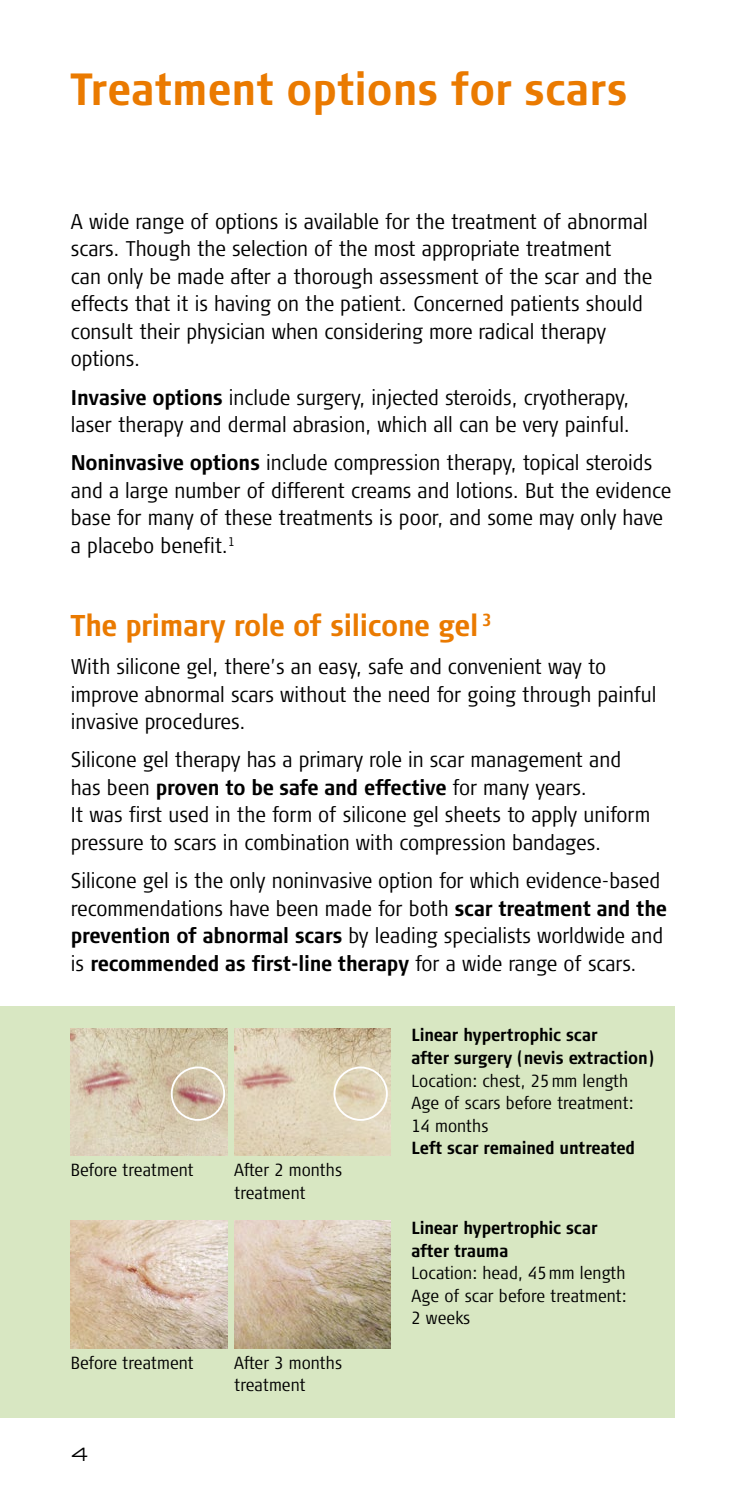
<style>
.page{position:relative;width:745px;height:1489px;background:#fff}
.page>*{position:absolute;margin:0;border:0;box-sizing:border-box;transform-origin:0 0}
.t1{font:700 condensed 45px "Signa Pro";color:#ea7a00}
.t2{font:700 condensed 30px "Signa Pro";letter-spacing:-.015em;color:#ea7a00}
.t3{font:300 condensed 21.25px/27.5px "Signa Pro";color:#000}
.t4{font:300 20px "Q Type Pro Semi Extd";color:#000}
.t5{font:300 condensed 17.5px/22.5px "Signa Pro";letter-spacing:.005em;color:#000}
.t6{font:700 condensed 17.5px/22.5px "Signa Pro";letter-spacing:-.005em;color:#000}
.s1{font-weight:700}
</style>
<div class="page">
<div style="left:0;top:1006px;width:673px;height:411px;background:#d8e7c2"></div>
<img style="left:71px;top:1028px;width:156px;height:127px">
<img style="left:71px;top:1220px;width:156px;height:128px">
<img style="left:234px;top:1028px;width:156px;height:127px">
<img style="left:234px;top:1220px;width:156px;height:128px">
<div style="left:171px;top:1066px;width:54px;height:54px;border:2px solid #fff;border-radius:50%"></div>
<div style="left:333px;top:1066px;width:54px;height:54px;border:2px solid #fff;border-radius:50%"></div>
<h1 class="t1" style="left:71px;top:62px;width:557px">Treatment options for scars</h1>
<p class="t3" style="left:71px;top:208px;width:582px">A wide range of options is available for the treatment of abnormal scars. Though the selection of the most appropriate treatment<br>can only be made after a thorough assessment of the scar and the effects that it is having on the patient. Concerned patients should consult their physician when considering more radical therapy options.</p>
<p class="t3" style="left:71px;top:383px;width:560px"><span class="s1">Invasive options</span> include surgery, injected steroids, cryotherapy, laser therapy and dermal abrasion, which all can be very painful.</p>
<p class="t3" style="left:71px;top:449px;width:601px"><span class="s1">Noninvasive options</span> include compression therapy, topical steroids and a large number of different creams and lotions. But the evidence base for many of these treatments is poor, and some may only have a placebo benefit.<sup>1</sup></p>
<h2 class="t2" style="left:71px;top:607px;width:422px">The primary role of silicone gel <sup>3</sup></h2>
<p class="t3" style="left:71px;top:653px;width:586px">With silicone gel, there’s an easy, safe and convenient way to improve abnormal scars without the need for going through painful invasive procedures.</p>
<p class="t3" style="left:71px;top:746px;width:580px">Silicone gel therapy has a primary role in scar management and has been <span class="s1">proven to be safe and effective</span> for many years.<br>It was first used in the form of silicone gel sheets to apply uniform pressure to scars in combination with compression bandages.</p>
<p class="t3" style="left:71px;top:866px;width:597px">Silicone gel is the only noninvasive option for which evidence-based recommendations have been made for both <span class="s1">scar treatment and the prevention of abnormal scars</span> by leading specialists worldwide and is <span class="s1">recommended as first-line therapy</span> for a wide range of scars.</p>
<p class="t5" style="left:71px;top:1158px;width:124px">Before treatment</p>
<p class="t5" style="left:234px;top:1158px;width:109px">After 2 months treatment</p>
<p class="t5" style="left:71px;top:1351px;width:124px">Before treatment</p>
<p class="t4" style="left:71px;top:1442px;width:19px">4</p>
<p class="t5" style="left:234px;top:1351px;width:109px">After 3 months treatment</p>
<p class="t6" style="left:411px;top:1024px;width:244px">Linear hypertrophic scar<br>after surgery (nevis extraction)</p>
<p class="t5" style="left:411px;top:1069px;width:223px">Location: chest, 25mm length<br>Age of scars before treatment:<br>14 months</p>
<p class="t6" style="left:411px;top:1136px;width:225px">Left scar remained untreated</p>
<p class="t6" style="left:411px;top:1216px;width:187px">Linear hypertrophic scar after trauma</p>
<p class="t5" style="left:411px;top:1261px;width:216px;text-align:justify">Location: head, 45mm length Age of scar before treatment:<br>2 weeks</p>
</div>
